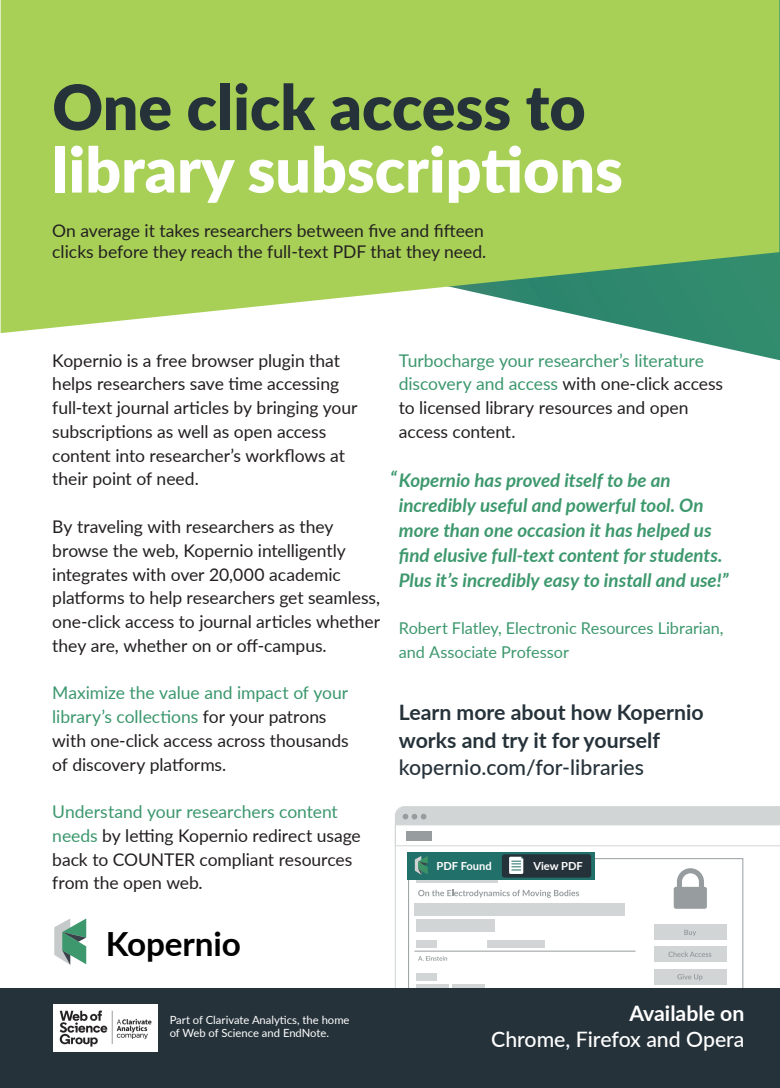
<style>
.page{position:relative;width:780px;height:1088px;background:#fff}
.page>*{position:absolute;margin:0;border:0;box-sizing:border-box;transform-origin:0 0}
.t1{font:900 62.5px "Lato";color:#fff}
.t2{font:900 62.5px "Lato";color:#26323a}
.t3{font:700 33.25px "Lato";letter-spacing:-.005em;color:#000001}
.t4{font:700 21.25px/27.5px "Lato";color:#26323a}
.t5{font:500 21.25px "Lato";color:#fff}
.t6{font:700 21.25px "Lato";color:#fff}
.t7{font:italic 700 18.75px/25px "Lato";color:#3d986d}
.t8{font:17.5px/23.8px "Lato";letter-spacing:-.005em;color:#231f20}
.t9{font:16.25px/23.8px "Lato";letter-spacing:-.005em;color:#3d986d}
.t10{font:11.25px/13.5px "Lato";color:#fff}
.t11{font:700 11.12px "Lato";color:#fff}
.s1{color:#3b976d}
.s2{font-weight:500}
</style>
<div class="page">
<svg style="left:658px;top:0;width:122px;height:360px"></svg>
<svg style="left:1px;top:0;width:778px;height:333px;background:#a5ce62"></svg>
<svg style="left:394px;top:806px;width:386px;height:183px"></svg>
<svg style="left:395px;top:807px;width:385px;height:39px"></svg>
<div style="left:406px;top:831px;width:25px;height:9px;background:#979d9f"></div>
<svg style="left:408px;top:858px;width:335px;height:131px"></svg>
<div style="left:416px;top:875px;width:81px;height:7px;background:#d2d5d5"></div>
<div style="left:416px;top:940px;width:20px;height:7px;background:#d2d5d5"></div>
<div style="left:416px;top:919px;width:78px;height:13px;background:#d2d5d5"></div>
<div style="left:654px;top:924px;width:73px;height:15px;background:#d2d5d5"></div>
<div style="left:654px;top:946px;width:73px;height:16px;background:#d2d5d5"></div>
<div style="left:654px;top:969px;width:73px;height:16px;background:#d2d5d5"></div>
<div style="left:414px;top:902px;width:210px;height:13px;background:#d2d5d5"></div>
<div style="left:486px;top:940px;width:58px;height:7px;background:#d2d5d5"></div>
<div style="left:416px;top:973px;width:21px;height:8px;background:#d2d5d5"></div>
<svg style="left:416px;top:985px;width:32px;height:4px"></svg>
<svg style="left:452px;top:985px;width:32px;height:4px"></svg>
<hr style="left:414px;top:951px;width:221px;height:1px;background:#979d9f">
<svg style="left:418px;top:890px;width:161px;height:8px"></svg>
<svg style="left:684px;top:930px;width:12px;height:6px"></svg>
<svg style="left:668px;top:951px;width:43px;height:6px"></svg>
<svg style="left:677px;top:974px;width:25px;height:6px"></svg>
<svg style="left:418px;top:956px;width:29px;height:5px"></svg>
<div style="left:407px;top:852px;width:187px;height:28px;background:#22706a"></div>
<svg style="left:415px;top:856px;width:13px;height:19px"></svg>
<div style="left:502px;top:854px;width:89px;height:23px;background:#26323a;border-radius:3px"></div>
<svg style="left:509px;top:857px;width:14px;height:17px"></svg>
<div style="left:0;top:989px;width:780px;height:99px;background:#26323a"></div>
<svg style="left:54px;top:918px;width:32px;height:47px"></svg>
<img style="left:53px;top:1004px;width:104px;height:47px">
<p class="t2" style="left:52px;top:60px;width:535px">One click access to</p>
<p class="t1" style="left:52px;top:123px;width:572px">library subscriptions</p>
<p class="t8" style="left:52px;top:219px;width:435px;line-height:21.2px">On average it takes researchers between five and fifteen clicks before they reach the full-text PDF that they need.</p>
<p class="t8" style="left:52px;top:348px;width:307px">Kopernio is a free browser plugin that helps researchers save time accessing full-text journal articles by bringing your subscriptions as well as open access content into researcher’s workflows at their point of need.</p>
<p class="t8" style="left:52px;top:514px;width:329px">By traveling with researchers as they browse the web, Kopernio intelligently integrates with over 20,000 academic platforms to help researchers get seamless, one-click access to journal articles whether they are, whether on or off-campus.</p>
<p class="t8" style="left:52px;top:680px;width:298px"><span class="s1">Maximize the value and impact of your library’s collections</span> for your patrons with one-click access across thousands of discovery platforms.</p>
<p class="t8" style="left:52px;top:799px;width:310px"><span class="s1">Understand your researchers content needs</span> by letting Kopernio redirect usage back to COUNTER compliant resources from the open web.</p>
<p class="t8" style="left:399px;top:348px;width:326px"><span class="s1">Turbocharge your researcher’s literature discovery and access</span> with one-click access to licensed library resources and open access content.</p>
<p class="t7" style="left:399px;top:467px;width:331px">Kopernio has proved itself to be an incredibly useful and powerful tool. On more than one occasion it has helped us find elusive full-text content for students.<br>Plus it’s incredibly easy to install and use!”</p>
<p class="t9" style="left:399px;top:616px;width:326px">Robert Flatley, Electronic Resources Librarian, and Associate Professor</p>
<p class="t7" style="left:390px;top:464px;width:8px">“</p>
<p class="t4" style="left:399px;top:697px;width:306px">Learn more about how Kopernio works and try it for yourself <span class="s2">kopernio.com/for-libraries</span></p>
<p class="t11" style="left:436px;top:857px;width:57px">PDF Found</p>
<p class="t11" style="left:533px;top:858px;width:51px">View PDF</p>
<p class="t3" style="left:106px;top:919px;width:137px">Kopernio</p>
<p class="t10" style="left:170px;top:1012px;width:181px">Part of Clarivate Analytics, the home of Web of Science and EndNote.</p>
<p class="t6" style="left:629px;top:998px;width:117px">Available on</p>
<p class="t5" style="left:491px;top:1024px;width:255px">Chrome, Firefox and Opera</p>
</div>
